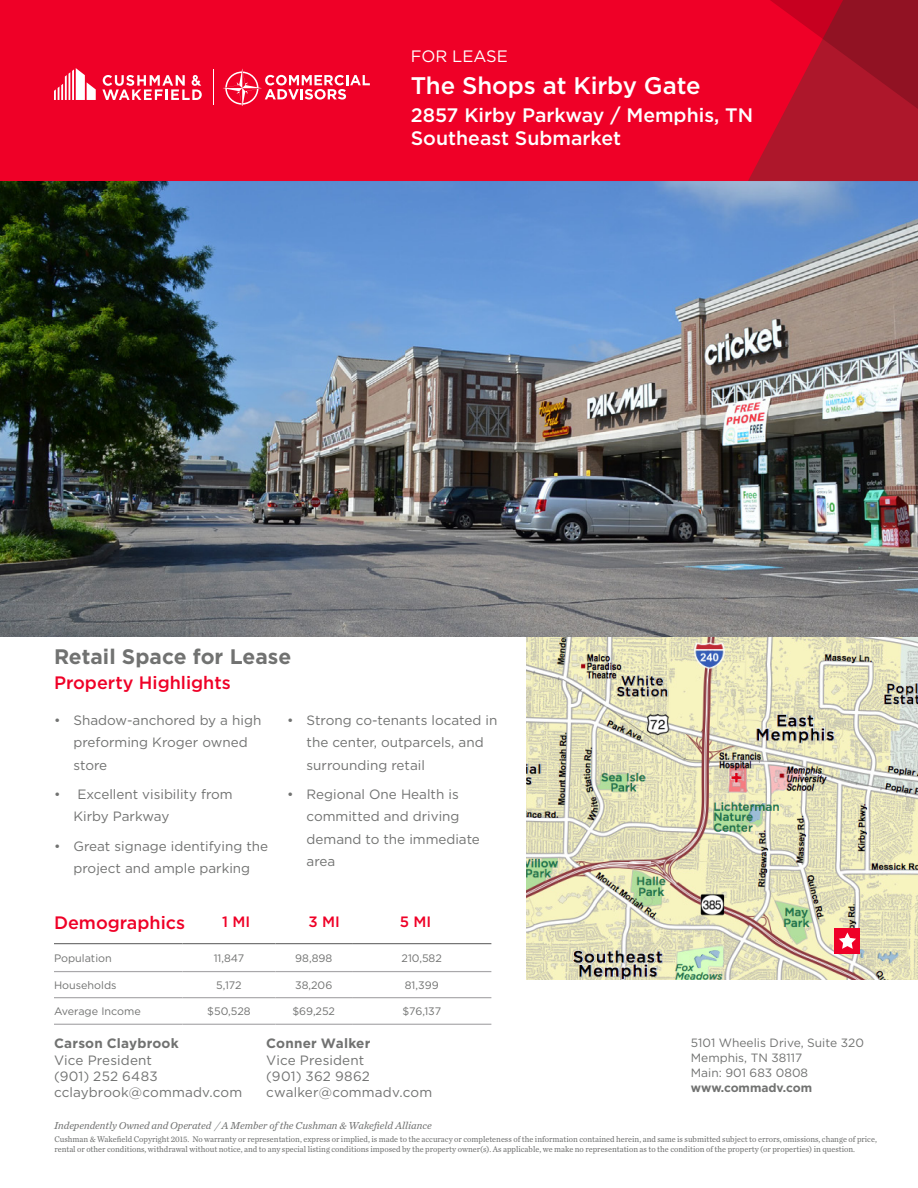
<style>
.page{position:relative;width:918px;height:1188px;background:#fff}
.page>*{position:absolute;margin:0;border:0;box-sizing:border-box;transform-origin:0 0}
.t1{font:500 24px "Gotham";letter-spacing:-.005em;color:#fff}
.Subheading_-_gray{font:700 21px "Gotham";color:#717271}
.t2{font:500 19.5px/22.5px "Gotham";color:#fff}
.Section_Head_-_red{font:500 18px "Gotham";color:#ef0027}
.t3{font:16.5px "Gotham";color:#fff}
.Section_Head_-_red-2{font:500 15px "Gotham";color:#ef0027}
.t4{font:13.5px/22.5px "Gotham";color:#717271}
.t5{font:700 13.5px "Gotham";letter-spacing:.015em;color:#717271}
.t6{font:12px/15px "Gotham";color:#717271}
.t7{font:700 12px "Gotham";color:#717271}
.Body_Text{font:10.8px "Gotham";color:#717271}
.t8{font:italic 10.5px "Chronicle Text G2";color:#717271}
.t9{font:8.7px/10.4px "Chronicle Text G2";color:#717271;scale:.95 1}
</style>
<div class="page">
<img style="left:526px;top:636px;width:392px;height:344px">
<img style="left:0;top:181px;width:918px;height:455px">
<hr style="left:54px;top:943px;width:129px;height:1px;background:#717271">
<hr style="left:183px;top:943px;width:92px;height:1px;background:#717271">
<hr style="left:275px;top:943px;width:77px;height:1px;background:#717271">
<hr style="left:352px;top:943px;width:139px;height:1px;background:#717271">
<hr style="left:54px;top:971px;width:129px;height:1px;background:#a9a8aa">
<hr style="left:183px;top:971px;width:92px;height:1px;background:#a9a8aa">
<hr style="left:275px;top:971px;width:77px;height:1px;background:#a9a8aa">
<hr style="left:352px;top:971px;width:139px;height:1px;background:#a9a8aa">
<hr style="left:54px;top:997px;width:129px;height:1px;background:#a9a8aa">
<hr style="left:183px;top:997px;width:92px;height:1px;background:#a9a8aa">
<hr style="left:275px;top:997px;width:77px;height:1px;background:#a9a8aa">
<hr style="left:352px;top:997px;width:139px;height:1px;background:#a9a8aa">
<hr style="left:54px;top:1024px;width:129px;height:1px;background:#a9a8aa">
<hr style="left:183px;top:1024px;width:92px;height:1px;background:#a9a8aa">
<hr style="left:275px;top:1024px;width:77px;height:1px;background:#a9a8aa">
<hr style="left:352px;top:1024px;width:139px;height:1px;background:#a9a8aa">
<div style="left:834px;top:928px;width:26px;height:26px;background:#ef0027"></div>
<svg style="left:839px;top:932px;width:17px;height:17px"></svg>
<div style="left:0;top:0;width:918px;height:181px;background:#ef0027"></div>
<svg style="left:748px;top:0;width:170px;height:181px"></svg>
<hr style="left:213px;top:69px;width:1px;height:35px;background:#fff">
<svg style="left:54px;top:68px;width:42px;height:32px"></svg>
<svg style="left:102px;top:75px;width:100px;height:25px"></svg>
<svg style="left:223px;top:69px;width:147px;height:36px"></svg>
<h3 class="t3" style="left:411px;top:46px;width:99px">FOR LEASE</h3>
<h1 class="t1" style="left:411px;top:70px;width:291px">The Shops at Kirby Gate</h1>
<h3 class="t2" style="left:411px;top:104px;width:344px">2857 Kirby Parkway / Memphis, TN<br>Southeast Submarket</h3>
<p class="Subheading_-_gray" style="left:54px;top:642px;width:239px">Retail Space for Lease</p>
<p class="Section_Head_-_red" style="left:54px;top:670px;width:178px">Property Highlights</p>
<p class="t4" style="left:74px;top:708px;width:189px;text-indent:-20px">• Shadow-anchored by a high preforming Kroger owned store</p>
<p class="t4" style="left:74px;top:782px;width:161px;text-indent:-20px">• Excellent visibility from<br>Kirby Parkway</p>
<p class="t4" style="left:54px;top:834px;width:216px;text-align:center">• Great signage identifying the project and ample parking</p>
<p class="t4" style="left:307px;top:708px;width:192px;text-indent:-20px">• Strong co-tenants located in the center, outparcels, and surrounding retail</p>
<p class="t4" style="left:307px;top:782px;width:175px;text-indent:-20px">• Regional One Health is committed and driving demand to the immediate area</p>
<p class="Section_Head_-_red" style="left:54px;top:911px;width:133px">Demographics</p>
<p class="Body_Text" style="left:54px;top:951px;width:59px">Population</p>
<p class="Body_Text" style="left:214px;top:951px;width:32px">11,847</p>
<p class="Body_Text" style="left:295px;top:951px;width:38px">98,898</p>
<p class="Body_Text" style="left:402px;top:951px;width:42px">210,582</p>
<p class="Body_Text" style="left:54px;top:978px;width:64px">Households</p>
<p class="Body_Text" style="left:216px;top:978px;width:27px">5,172</p>
<p class="Body_Text" style="left:295px;top:978px;width:39px">38,206</p>
<p class="Body_Text" style="left:405px;top:978px;width:35px">81,399</p>
<p class="Body_Text" style="left:54px;top:1005px;width:88px">Average Income</p>
<p class="Body_Text" style="left:207px;top:1005px;width:45px">$50,528</p>
<p class="Body_Text" style="left:292px;top:1005px;width:44px">$69,252</p>
<p class="Body_Text" style="left:402px;top:1005px;width:40px">$76,137</p>
<p class="Section_Head_-_red-2" style="left:222px;top:912px;width:30px">1 MI</p>
<p class="Section_Head_-_red-2" style="left:309px;top:912px;width:33px">3 MI</p>
<p class="Section_Head_-_red-2" style="left:400px;top:912px;width:33px">5 MI</p>
<h3 class="t5" style="left:54px;top:1035px;width:126px">Carson Claybrook</h3>
<h3 class="t4" style="left:54px;top:1051px;width:190px;line-height:16.2px">Vice President<br>(901) 252 6483 cclaybrook@commadv.com</h3>
<h3 class="t5" style="left:266px;top:1035px;width:106px">Conner Walker</h3>
<h3 class="t4" style="left:266px;top:1051px;width:167px;line-height:16.2px">Vice President<br>(901) 362 9862 cwalker@commadv.com</h3>
<p class="t8" style="left:54px;top:1117px;width:379px">Independently Owned and Operated / A Member of the Cushman &amp; Wakefield Alliance</p>
<h3 class="t6" style="left:691px;top:1035px;width:175px">5101 Wheelis Drive, Suite 320<br>Memphis, TN 38117<br>Main: 901 683 0808</h3>
<h3 class="t7" style="left:691px;top:1080px;width:123px">www.commadv.com</h3>
<p class="t9" style="left:54px;top:1133px;width:867px">Cushman &amp; Wakefield Copyright 2015. No warranty or representation, express or implied, is made to the accuracy or completeness of the information contained herein, and same is submitted subject to errors, omissions, change of price, rental or other conditions, withdrawal without notice, and to any special listing conditions imposed by the property owner(s). As applicable, we make no representation as to the condition of the property (or properties) in question.</p>
</div>
